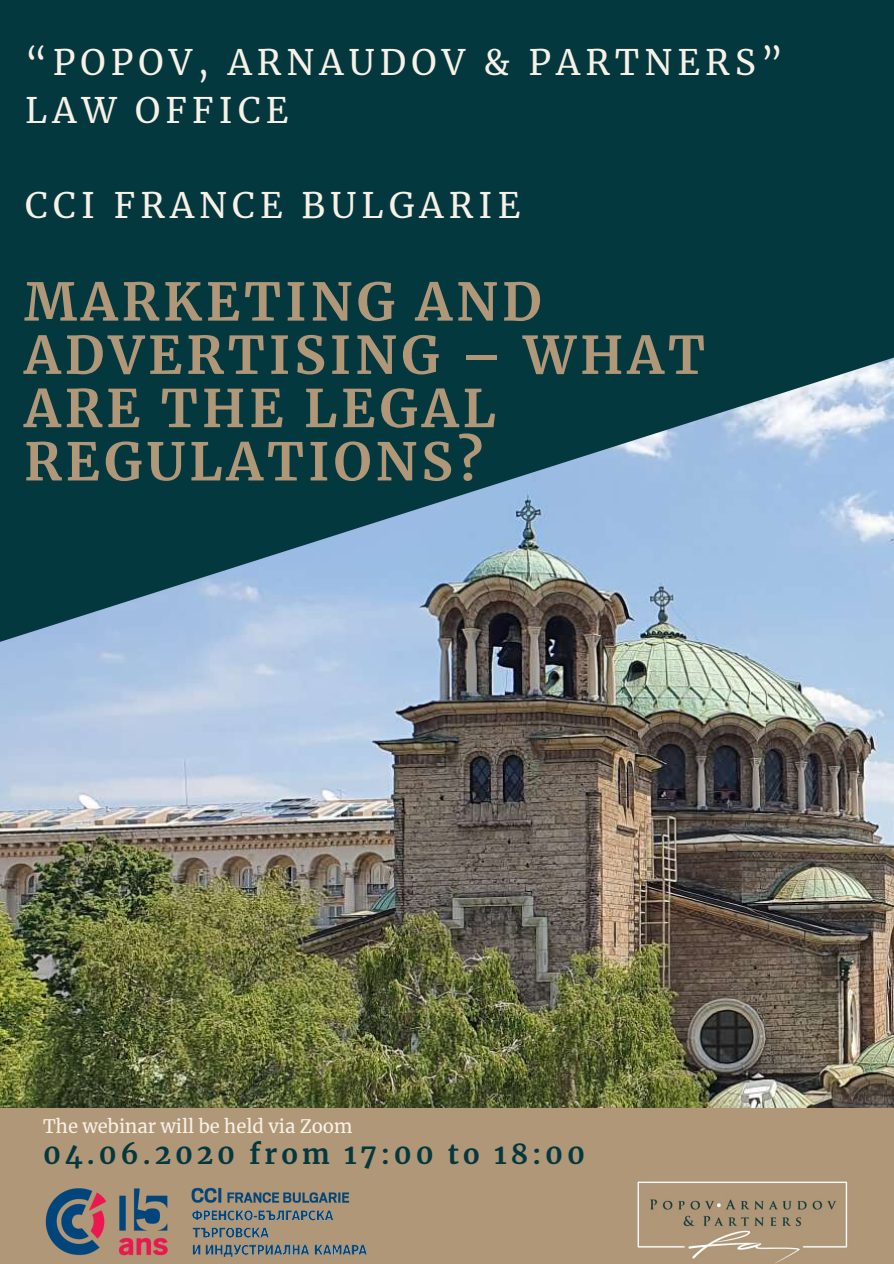
<style>
.page{position:relative;width:894px;height:1264px;background:#fff}
.page>*{position:absolute;margin:0;border:0;box-sizing:border-box;transform-origin:0 0}
.t1{font:700 51.75px/53.2px "Merriweather";letter-spacing:.08em;color:#b09778}
.t2{font:34.8px/47.7px "Merriweather";letter-spacing:.15em;color:#f8f1e6}
.t3{font:700 27.3px "Merriweather";letter-spacing:.14em;color:#04383f}
.t4{font:18.45px "Merriweather";color:#f8f1e6}
</style>
<div class="page">
<img style="left:0;top:0;width:893px;height:1107px">
<div style="left:0;top:1107px;width:893px;height:156px;background:#b09778"></div>
<img style="left:637px;top:1181px;width:211px;height:82px">
<img style="left:45px;top:1187px;width:322px;height:70px">
<p class="t2" style="left:25px;top:39px;width:759px">“POPOV, ARNAUDOV &amp; PARTNERS”<br>LAW OFFICE</p>
<p class="t2" style="left:25px;top:182px;width:496px">CCI FRANCE BULGARIE</p>
<p class="t1" style="left:24px;top:275px;width:682px">MARKETING AND<br>ADVERTISING – WHAT<br>ARE THE LEGAL<br>REGULATIONS?</p>
<p class="t4" style="left:43px;top:1115px;width:311px">The webinar will be held via Zoom</p>
<p class="t3" style="left:43px;top:1137px;width:543px">04.06.2020 from 17:00 to 18:00</p>
</div>
